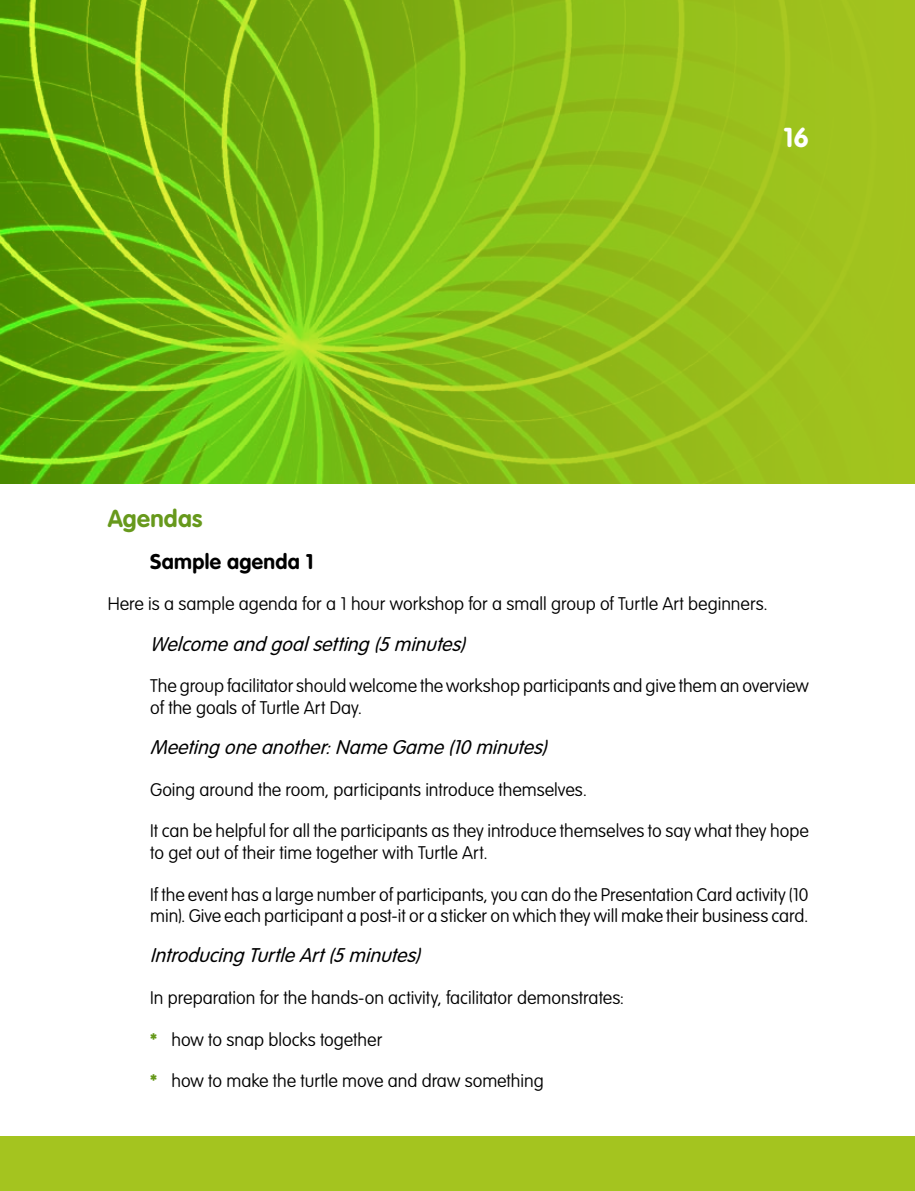
<style>
.page{position:relative;width:915px;height:1191px;background:#fff}
.page>*{position:absolute;margin:0;border:0;box-sizing:border-box;transform-origin:0 0}
.t1{font:700 27px "VAG Rounded Std";color:#fff}
.t2{font:700 24px "VAG Rounded Std";letter-spacing:.015em;color:#67991c}
.t3{font:700 21px "VAG Rounded Std";letter-spacing:.015em;color:#000}
.t4{font:italic 300 19.5px "VAG Rounded Std";color:#000}
.t5{font:100 18px/21.6px "VAG Rounded Std";color:#000}
.s1{font-weight:700;color:#67991c}
</style>
<div class="page">
<hr style="left:914px;top:0;width:1px;height:189px;background:#a4c41f">
<div style="left:0;top:1137px;width:914px;height:54px;background:#a4c41f"></div>
<img style="left:0;top:0;width:914px;height:483px">
<h1 class="t1" style="left:783px;top:121px;width:27px">16</h1>
<h2 class="t2" style="left:108px;top:504px;width:96px">Agendas</h2>
<p class="t3" style="left:150px;top:549px;width:165px">Sample agenda 1</p>
<p class="t5" style="left:108px;top:594px;width:661px">Here is a sample agenda for a 1 hour workshop for a small group of Turtle Art beginners.</p>
<p class="t4" style="left:150px;top:632px;width:322px">Welcomeandgoalsetting(5minutes)</p>
<p class="t5" style="left:150px;top:675px;width:659px">The group facilitator should welcome the workshop participants and give them an overview of the goals of Turtle Art Day.</p>
<p class="t4" style="left:150px;top:736px;width:404px">Meetingoneanother:NameGame(10minutes)</p>
<p class="t5" style="left:150px;top:779px;width:438px">Going around the room, participants introduce themselves.</p>
<p class="t5" style="left:150px;top:821px;width:659px">It can be helpful for all the participants as they introduce themselves to say what they hope to get out of their time together with Turtle Art.</p>
<p class="t5" style="left:150px;top:884px;width:659px">If the event has a large number of participants, you can do the Presentation Card activity (10 min). Give each participant a post-it or a sticker on which they will make their business card.</p>
<p class="t4" style="left:150px;top:944px;width:277px">IntroducingTurtleArt(5minutes)</p>
<p class="t5" style="left:150px;top:987px;width:475px">In preparation for the hands-on activity, facilitator demonstrates:</p>
<p class="t5" style="left:150px;top:1029px;width:233px"><span class="s1">*</span> how to snap blocks together</p>
<p class="t5" style="left:150px;top:1070px;width:395px"><span class="s1">*</span> how to make the turtle move and draw something</p>
</div>
